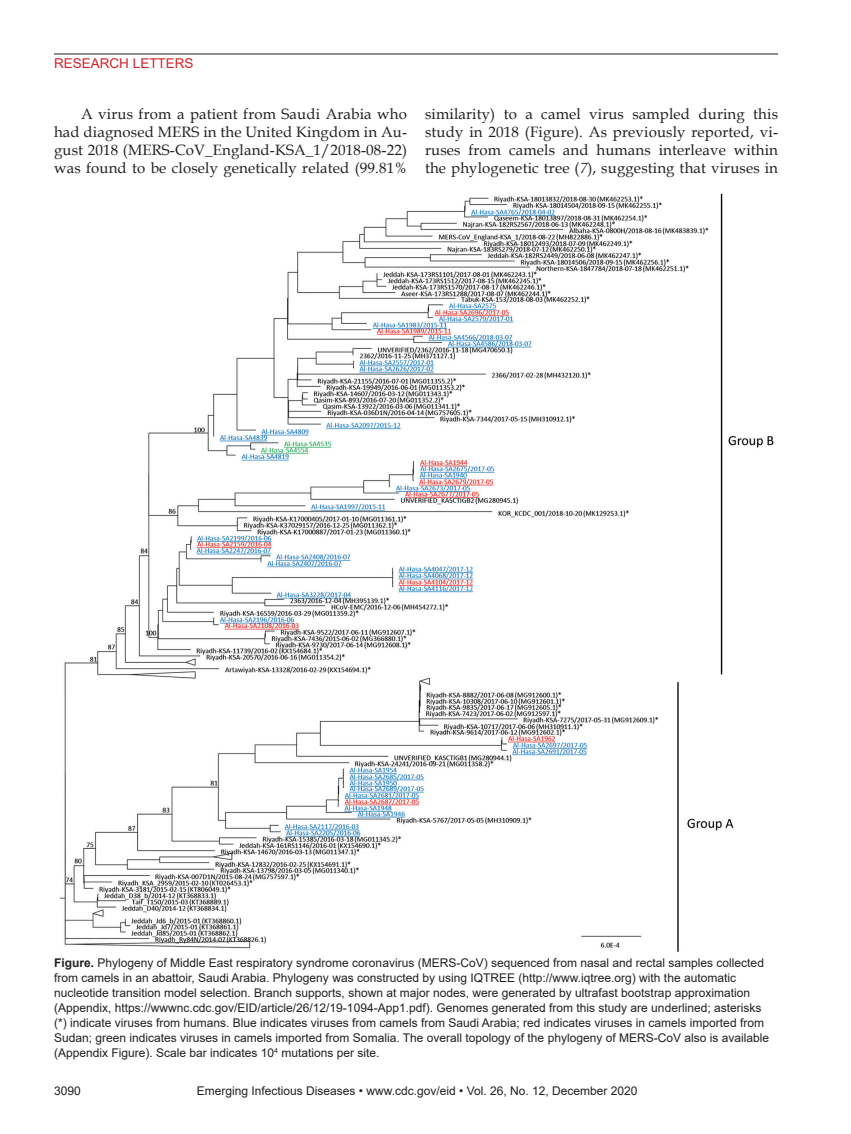
<style>
.page{position:relative;width:851px;height:1134px;background:#fff}
.page>*{position:absolute;margin:0;border:0;box-sizing:border-box;transform-origin:0 0}
.Body_Text{font:15px/18px "Book Antiqua";letter-spacing:.01em;color:#231f20;text-align:justify}
.t1{font:13.5px "Arial";color:#d1232a}
.Figure_Legend{font:12px/15px "Arial";color:#231f20}
.s1{font-style:italic}
.s2{font-weight:700}
</style>
<div class="page">
<hr style="left:54px;top:54px;width:724px;height:1px;background:#231f20">
<img style="left:59px;top:193px;width:715px;height:759px">
<p class="t1" style="left:54px;top:54px;width:141px">RESEARCH LETTERS</p>
<p class="Body_Text" style="left:54px;top:104px;width:354px;text-indent:27px">A virus from a patient from Saudi Arabia who had diagnosed MERS in the United Kingdom in Au&shy;gust 2018 (MERS-CoV_England-KSA_1/2018-08-22) was found to be closely genetically related (99.81%</p>
<p class="Body_Text" style="left:425px;top:104px;width:354px">similarity) to a camel virus sampled during this study in 2018 (Figure). As previously reported, vi&shy;ruses from camels and humans interleave within the phylogenetic tree (<span class="s1">7</span>), suggesting that viruses in</p>
<p class="Figure_Legend" style="left:54px;top:955px;width:716px"><span class="s2">Figure.</span> Phylogeny of Middle East respiratory syndrome coronavirus (MERS-CoV) sequenced from nasal and rectal samples collected from camels in an abattoir, Saudi Arabia. Phylogeny was constructed by using IQTREE (http://www.iqtree.org) with the automatic nucleotide transition model selection. Branch supports, shown at major nodes, were generated by ultrafast bootstrap approximation (Appendix, https://wwwnc.cdc.gov/EID/article/26/12/19-1094-App1.pdf). Genomes generated from this study are underlined; asterisks (*) indicate viruses from humans. Blue indicates viruses from camels from Saudi Arabia; red indicates viruses in camels imported from Sudan; green indicates viruses in camels imported from Somalia. The overall topology of the phylogeny of MERS-CoV also is available (Appendix Figure). Scale bar indicates 10<sup>4</sup> mutations per site.</p>
<p class="Figure_Legend" style="left:54px;top:1084px;width:28px">3090</p>
<p class="Figure_Legend" style="left:197px;top:1084px;width:442px">Emerging Infectious Diseases • www.cdc.gov/eid • Vol. 26, No. 12, December 2020</p>
</div>
